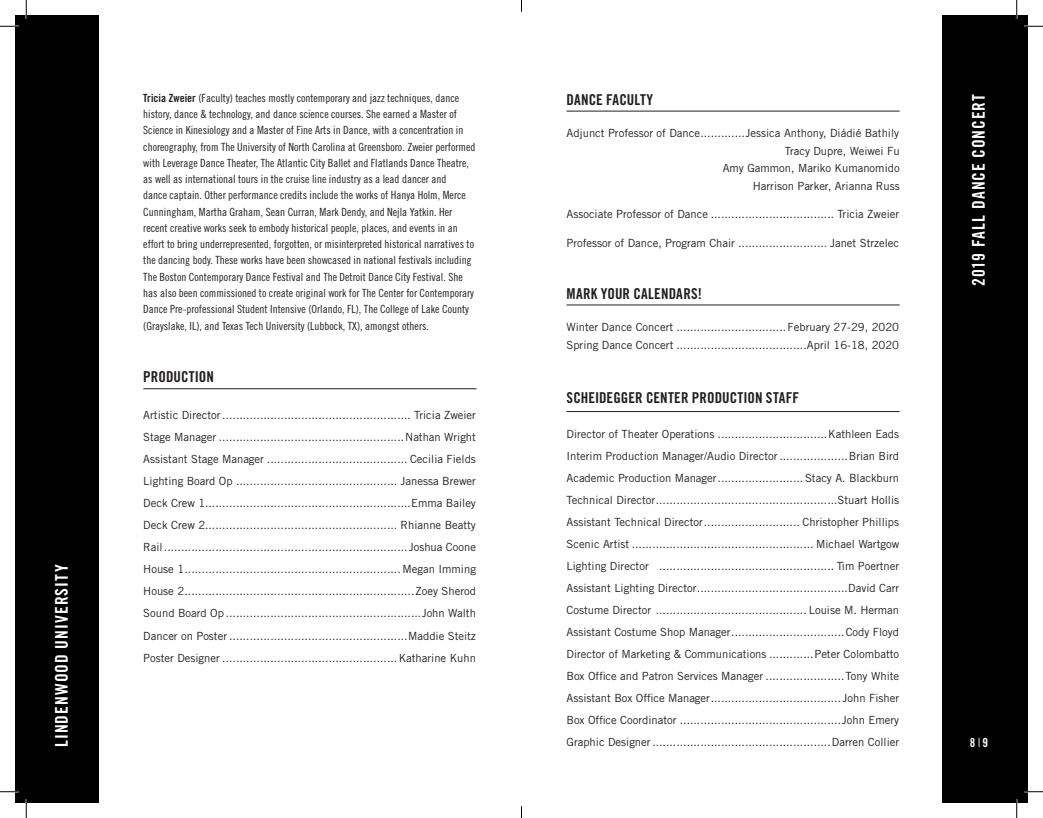
<style>
.page{position:relative;width:1043px;height:818px;background:#fff}
.page>*{position:absolute;margin:0;border:0;box-sizing:border-box;transform-origin:0 0}
.t1{font:17.5px "Trade Gothic LT Std Bd Cn 20";letter-spacing:.055em;color:#fff}
.t2{font:15px "Trade Gothic LT Std Bd Cn 20";letter-spacing:.005em;color:#231f20}
.t3{font:12.5px "Trade Gothic LT Std Bd Cn 20";color:#fff}
.t4{font:11.25px/22px "Trade Gothic LT Std";color:#231f20;text-align:justify}
.t5{font:11.25px/16.2px "Trade Gothic LT Std Cn 18";color:#231f20}
.s1{font-family:"Trade Gothic LT Std Bd Cn 20"}
.s2{font-family:"Trade Gothic LT Std Cn 18"}
</style>
<div class="page">
<hr style="left:566px;top:411px;width:333px;height:1px;background:#231f20">
<div style="left:942px;top:15px;width:86px;height:787px;background:#000"></div>
<div style="left:15px;top:15px;width:84px;height:787px;background:#000"></div>
<hr style="left:143px;top:388px;width:333px;height:1px;background:#231f20">
<hr style="left:566px;top:111px;width:333px;height:1px;background:#231f20">
<hr style="left:566px;top:304px;width:333px;height:1px;background:#231f20">
<svg style="left:0;top:25px;width:19px;height:2px"></svg>
<svg style="left:1024px;top:25px;width:18px;height:2px"></svg>
<svg style="left:0;top:790px;width:19px;height:2px"></svg>
<svg style="left:1024px;top:790px;width:18px;height:2px"></svg>
<svg style="left:25px;top:0;width:2px;height:19px"></svg>
<svg style="left:25px;top:799px;width:2px;height:19px"></svg>
<svg style="left:1015px;top:0;width:2px;height:19px"></svg>
<svg style="left:1015px;top:799px;width:2px;height:19px"></svg>
<svg style="left:521px;top:806px;width:1px;height:12px"></svg>
<h1 class="t1" style="left:51px;top:746px;width:183px;rotate:-90deg">LINDENWOOD UNIVERSITY</h1>
<p class="t5" style="left:143px;top:90px;width:334px"><span class="s1">Tricia Zweier</span> (Faculty) teaches mostly contemporary and jazz techniques, dance history, dance &amp; technology, and dance science courses. She earned a Master of Science in Kinesiology and a Master of Fine Arts in Dance, with a concentration in choreography, from The University of North Carolina at Greensboro. Zweier performed with Leverage Dance Theater, The Atlantic City Ballet and Flatlands Dance Theatre, as well as international tours in the cruise line industry as a lead dancer and<br>dance captain. Other performance credits include the works of Hanya Holm, Merce Cunningham, Martha Graham, Sean Curran, Mark Dendy, and Nejla Yatkin. Her recent creative works seek to embody historical people, places, and events in an effort to bring underrepresented, forgotten, or misinterpreted historical narratives to the dancing body. These works have been showcased in national festivals including The Boston Contemporary Dance Festival and The Detroit Dance City Festival. She has also been commissioned to create original work for The Center for Contemporary Dance Pre-professional Student Intensive (Orlando, FL), The College of Lake County (Grayslake, IL), and Texas Tech University (Lubbock, TX), amongst others.</p>
<h2 class="t2" style="left:143px;top:368px;width:72px">PRODUCTION</h2>
<p class="t4" style="left:143px;top:404px;width:334px">Artistic Director ....................................................... Tricia Zweier Stage Manager ......................................................Nathan Wright Assistant Stage Manager ......................................... Cecilia Fields Lighting Board Op ............................................... Janessa Brewer Deck Crew 1............................................................Emma Bailey Deck Crew 2........................................................ Rhianne Beatty Rail.......................................................................Joshua Coone House 1............................................................... Megan Imming House 2...................................................................Zoey Sherod Sound Board Op .........................................................John Walth Dancer on Poster ....................................................Maddie Steitz Poster Designer ...................................................Katharine Kuhn</p>
<h2 class="t2" style="left:566px;top:90px;width:88px">DANCE FACULTY</h2>
<p class="t4" style="left:566px;top:124px;width:334px;line-height:17.5px;text-align:right">Adjunct Professor of Dance.............Jessica Anthony, Diádié Bathily Tracy Dupre, Weiwei Fu<br>Amy Gammon, Mariko Kumanomido<br>Harrison Parker, Arianna Russ</p>
<p class="t4" style="left:566px;top:203px;width:334px">Associate Professor of Dance .................................... Tricia Zweier</p>
<p class="t4" style="left:566px;top:232px;width:334px">Professor of Dance, Program Chair .......................... Janet Strzelec</p>
<h2 class="t2" style="left:566px;top:284px;width:137px">MARK YOUR CALENDARS!</h2>
<p class="t4" style="left:566px;top:318px;width:334px;line-height:17.5px">Winter Dance Concert ................................February 27-29, 2020<br>Spring Dance Concert ......................................April 16-18, 2020</p>
<h2 class="t2" style="left:566px;top:388px;width:234px">SCHEIDEGGER CENTER PRODUCTION STAFF</h2>
<p class="t4" style="left:566px;top:422px;width:334px">Director of Theater Operations ................................Kathleen Eads Interim Production Manager/Audio Director ....................Brian Bird Academic Production Manager.........................Stacy A. Blackburn Technical Director.....................................................Stuart Hollis Assistant Technical Director............................ Christopher Phillips Scenic Artist ..................................................... Michael Wartgow Lighting Director ................................................... Tim Poertner Assistant Lighting Director............................................David Carr Costume Director ............................................ Louise M. Herman Assistant Costume Shop Manager.................................Cody Floyd Director of Marketing &amp; Communications .............Peter Colombatto Box Office and Patron Services Manager .......................Tony White Assistant Box Office Manager...................................... John Fisher Box Office Coordinator ...............................................John Emery</p>
<p class="t4" style="left:566px;top:730px;width:334px">Graphic Designer....................................................Darren Collier</p>
<h1 class="t1" style="left:968px;top:286px;width:194px;rotate:-90deg">2019 FALL DANCE CONCERT</h1>
<p class="t3" style="left:969px;top:734px;width:20px">8 <span class="s2">|</span> 9</p>
</div>
